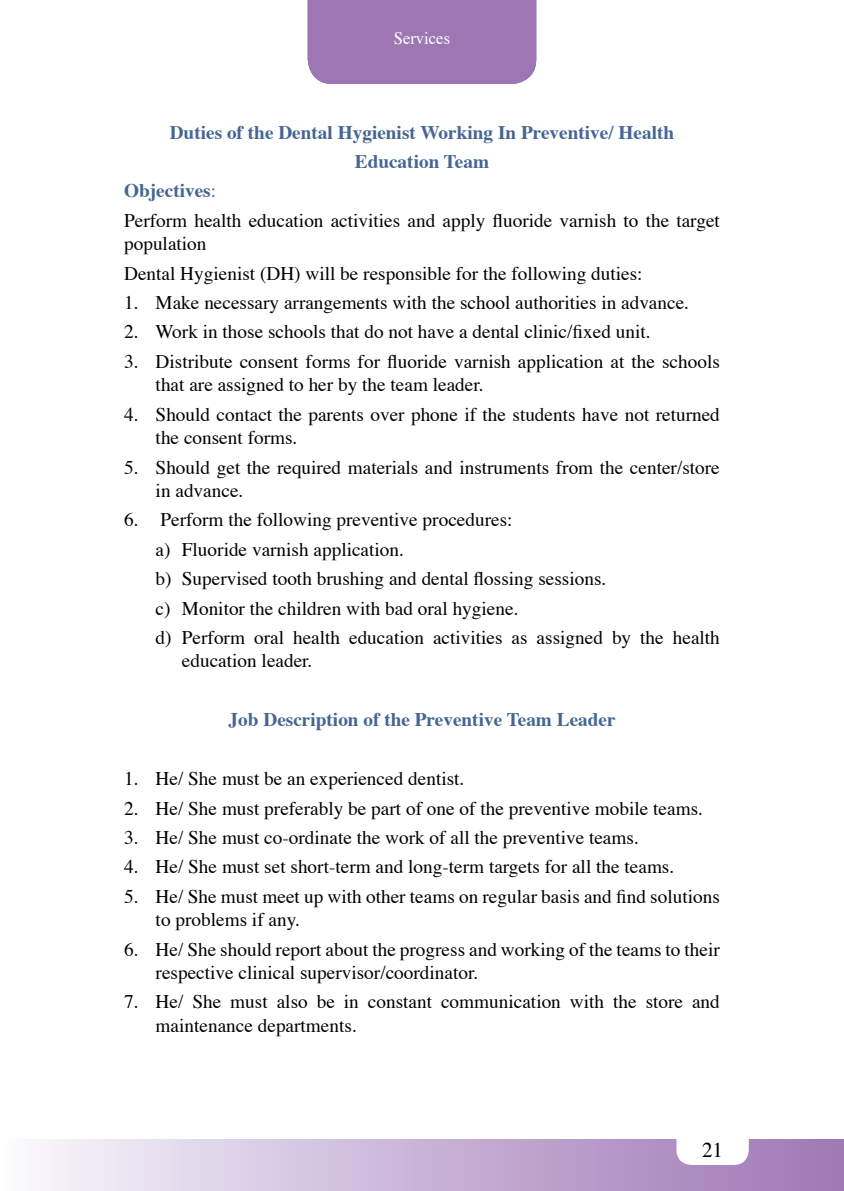
<style>
.page{position:relative;width:844px;height:1191px;background:#fff}
.page>*{position:absolute;margin:0;border:0;box-sizing:border-box;transform-origin:0 0}
.t1{font:21px "Times";color:#000}
.t2{font:19.25px/23.4px "Times";color:#000}
.t3{font:700 19.25px "Times";color:#456593}
.t4{font:17.5px "Times";color:#fff;scale:.95 1}
.s1{font-weight:400}
</style>
<div class="page">
<div style="left:0;top:1139px;width:843px;height:52px;background:linear-gradient(to right,#f8f8fc,#9d75b4)"></div>
<div style="left:676px;top:1107px;width:72px;height:58px;background:#fff;border-radius:15px"></div>
<svg style="left:0;top:1139px;width:1px;height:52px"></svg>
<div style="left:308px;top:0;width:228px;height:84px;background:#9e76b4"></div>
<p class="t4" style="left:393px;top:22px;width:61px">Services</p>
<p class="t3" style="left:170px;top:114px;width:506px">Duties of the Dental Hygienist Working In Preventive/ Health</p>
<p class="t3" style="left:355px;top:143px;width:136px">Education Team</p>
<p class="t3" style="left:124px;top:172px;width:93px">Objectives<span class="s1">:</span></p>
<p class="t2" style="left:124px;top:207px;width:597px">Perform health education activities and apply fluoride varnish to the target</p>
<p class="t2" style="left:124px;top:227px;width:520px;line-height:29.4px">population<br>Dental Hygienist (DH) will be responsible for the following duties:</p>
<p class="t2" style="left:124px;top:289px;width:566px">1. Make necessary arrangements with the school authorities in advance.</p>
<p class="t2" style="left:124px;top:318px;width:528px">2. Work in those schools that do not have a dental clinic/fixed unit.</p>
<p class="t2" style="left:156px;top:348px;width:565px;text-indent:-31px">3. Distribute consent forms for fluoride varnish application at the schools that are assigned to her by the team leader.</p>
<p class="t2" style="left:156px;top:401px;width:565px;text-indent:-31px">4. Should contact the parents over phone if the students have not returned the consent forms.</p>
<p class="t2" style="left:156px;top:454px;width:565px;text-indent:-31px">5. Should get the required materials and instruments from the center/store in advance.</p>
<p class="t2" style="left:156px;top:503px;width:565px;line-height:29.4px;text-indent:-31px">6. Perform the following preventive procedures:<br>a) Fluoride varnish application.<br>b) Supervised tooth brushing and dental flossing sessions.<br>c) Monitor the children with bad oral hygiene.<br>d) Perform oral health education activities as assigned by the health</p>
<p class="t2" style="left:182px;top:647px;width:132px">education leader.</p>
<p class="t3" style="left:228px;top:701px;width:388px">Job Description of the Preventive Team Leader</p>
<p class="t2" style="left:124px;top:765px;width:341px">1. He/ She must be an experienced dentist.</p>
<p class="t2" style="left:124px;top:794px;width:580px">2. He/ She must preferably be part of one of the preventive mobile teams.</p>
<p class="t2" style="left:124px;top:824px;width:516px">3. He/ She must co-ordinate the work of all the preventive teams.</p>
<p class="t2" style="left:124px;top:853px;width:551px">4. He/ She must set short-term and long-term targets for all the teams.</p>
<p class="t2" style="left:156px;top:883px;width:565px;text-indent:-31px">5. He/ She must meet up with other teams on regular basis and find solutions to problems if any.</p>
<p class="t2" style="left:156px;top:935px;width:565px;text-indent:-31px">6. He/ She should report about the progress and working of the teams to their respective clinical supervisor/coordinator.</p>
<p class="t2" style="left:156px;top:988px;width:565px;text-indent:-31px">7. He/ She must also be in constant communication with the store and maintenance departments.</p>
<p class="t1" style="left:702px;top:1130px;width:22px">21</p>
</div>
